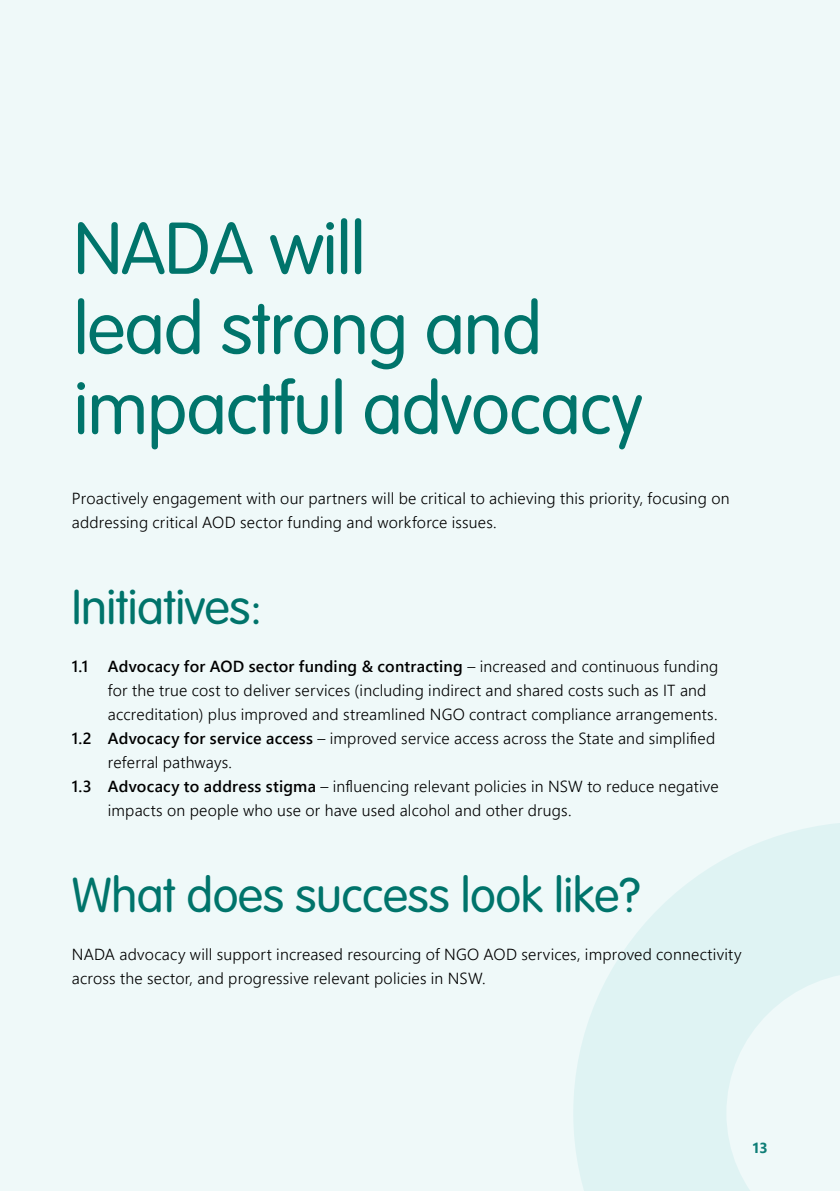
<style>
.page{position:relative;width:840px;height:1191px;background:#fff}
.page>*{position:absolute;margin:0;border:0;box-sizing:border-box;transform-origin:0 0}
.t1{font:300 72px/80px "VAG Rounded Std";letter-spacing:-.01em;color:#00746b}
.t2{font:300 48px "VAG Rounded Std";letter-spacing:-.01em;color:#00746b}
.t3{font:300 16px/24px "Segoe UI";letter-spacing:.015em;color:#000}
.t4{font:600 16px "Segoe UI";letter-spacing:.015em;color:#000}
.t5{font:700 14.4px "Segoe UI";color:#00746b}
.s1{font-weight:300}
.s2{font-weight:600}
</style>
<div class="page">
<div style="left:0;top:0;width:839px;height:1191px;background:#eff9f9"></div>
<svg style="left:573px;top:823px;width:266px;height:368px;fill:#dff3f3"></svg>
<h1 class="t1" style="left:74px;top:211px;width:570px">NADA will<br>lead strong and impactful advocacy</h1>
<p class="t3" style="left:72px;top:485px;width:658px">Proactively engagement with our partners will be critical to achieving this priority, focusing on addressing critical AOD sector funding and workforce issues.</p>
<h2 class="t2" style="left:72px;top:580px;width:192px">Initiatives:</h2>
<p class="t4" style="left:72px;top:651px;width:647px">1.1 Advocacy for AOD sector funding &amp; contracting <span class="s1">– increased and continuous funding</span></p>
<p class="t3" style="left:108px;top:677px;width:599px">for the true cost to deliver services (including indirect and shared costs such as IT and</p>
<p class="t3" style="left:108px;top:701px;width:610px">accreditation) plus improved and streamlined NGO contract compliance arrangements.</p>
<p class="t3" style="left:72px;top:725px;width:644px"><span class="s2">1.2 Advocacy for service access</span> – improved service access across the State and simplified</p>
<p class="t3" style="left:108px;top:749px;width:126px">referral pathways.</p>
<p class="t3" style="left:72px;top:773px;width:648px"><span class="s2">1.3 Advocacy to address stigma</span> – influencing relevant policies in NSW to reduce negative</p>
<p class="t3" style="left:108px;top:797px;width:465px">impacts on people who use or have used alcohol and other drugs.</p>
<h2 class="t2" style="left:72px;top:868px;width:569px">What does success look like?</h2>
<p class="t3" style="left:72px;top:941px;width:670px">NADA advocacy will support increased resourcing of NGO AOD services, improved connectivity across the sector, and progressive relevant policies in NSW.</p>
<p class="t5" style="left:751px;top:1134px;width:18px">13</p>
</div>
